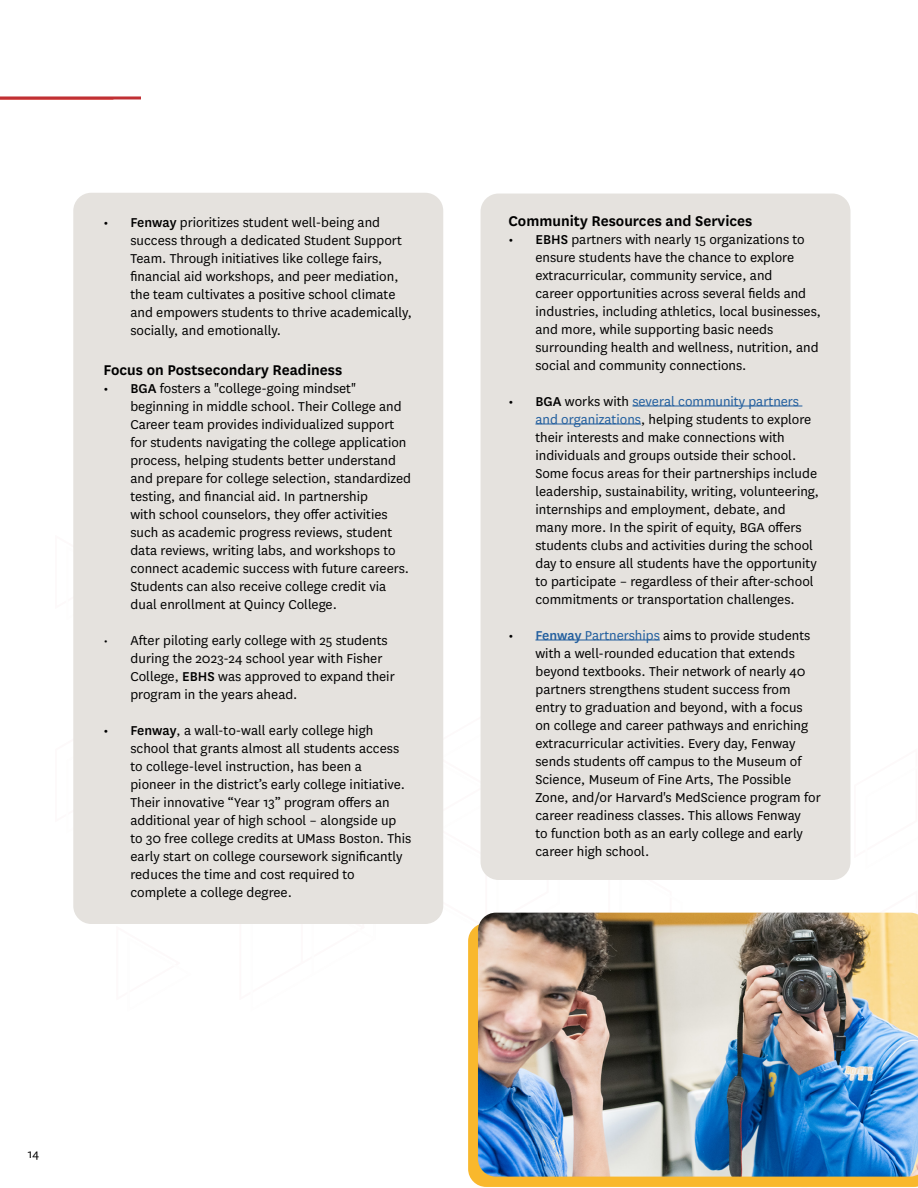
<style>
.page{position:relative;width:918px;height:1188px;background:#fff}
.page>*{position:absolute;margin:0;border:0;box-sizing:border-box;transform-origin:0 0}
.t1{font:600 16.5px "National";color:#000}
.t2{font:15px/18px "National";color:#000}
.t3{font:13.5px "National";color:#000}
.s1{font-weight:500}
.s2{color:#215e9e}
.s3{font-weight:500;color:#215e9e}
</style>
<div class="page">
<div style="left:73px;top:193px;width:370px;height:731px;background:#e5e2de;border-radius:18px"></div>
<svg style="left:468px;top:925px;width:450px;height:262px;background:#f8b932"></svg>
<img style="left:478px;top:913px;width:440px;height:264px">
<div style="left:481px;top:194px;width:370px;height:686px;background:#e5e2de;border-radius:18px"></div>
<hr style="left:632px;top:406px;width:170px;height:1px;background:#215e9e">
<hr style="left:535px;top:424px;width:106px;height:1px;background:#215e9e">
<hr style="left:535px;top:640px;width:125px;height:1px;background:#215e9e">
<hr style="left:0;top:99px;width:113px;height:1px;background:#ef4434">
<hr style="left:0;top:96px;width:141px;height:3px;background:#c03034">
<p class="t2" style="left:130px;top:213px;width:283px;text-indent:-27px"><span class="s1">• Fenway</span> prioritizes student well-being and success through a dedicated Student Support Team. Through initiatives like college fairs, financial aid workshops, and peer mediation, the team cultivates a positive school climate and empowers students to thrive academically, socially, and emotionally.</p>
<p class="t1" style="left:103px;top:358px;width:240px">Focus on Postsecondary Readiness</p>
<p class="t2" style="left:130px;top:379px;width:282px;text-indent:-27px"><span class="s1">• BGA</span> fosters a "college-going mindset" beginning in middle school. Their College and Career team provides individualized support for students navigating the college application process, helping students better understand and prepare for college selection, standardized testing, and financial aid. In partnership<br>with school counselors, they offer activities such as academic progress reviews, student data reviews, writing labs, and workshops to connect academic success with future careers.<br>Students can also receive college credit via dual enrollment at Quincy College.</p>
<p class="t2" style="left:130px;top:631px;width:266px;text-indent:-27px">• After piloting early college with 25 students during the 2023-24 school year with Fisher College, <span class="s1">EBHS</span> was approved to expand their program in the years ahead.</p>
<p class="t2" style="left:130px;top:721px;width:282px;text-indent:-27px"><span class="s1">• Fenway</span>, a wall-to-wall early college high school that grants almost all students access to college-level instruction, has been a<br>pioneer in the district’s early college initiative.<br>Their innovative “Year 13” program offers an additional year of high school – alongside up to 30 free college credits at UMass Boston. This early start on college coursework significantly reduces the time and cost required to complete a college degree.</p>
<p class="t1" style="left:508px;top:209px;width:245px">Community Resources and Services</p>
<p class="t2" style="left:535px;top:229px;width:287px;text-indent:-27px"><span class="s1">• EBHS</span> partners with nearly 15 organizations to ensure students have the chance to explore extracurricular, community service, and<br>career opportunities across several fields and industries, including athletics, local businesses, and more, while supporting basic needs surrounding health and wellness, nutrition, and social and community connections.</p>
<p class="t2" style="left:535px;top:391px;width:285px;text-indent:-27px"><span class="s1">• BGA</span> works with <span class="s2">several community partners and organizations</span>, helping students to explore their interests and make connections with individuals and groups outside their school.<br>Some focus areas for their partnerships include leadership, sustainability, writing, volunteering, internships and employment, debate, and many more. In the spirit of equity, BGA offers students clubs and activities during the school day to ensure all students have the opportunity to participate – regardless of their after-school commitments or transportation challenges.</p>
<p class="t2" style="left:535px;top:625px;width:287px;text-indent:-27px"><span class="s1">•</span> <span class="s3">Fenway</span> <span class="s2">Partnerships</span> aims to provide students with a well-rounded education that extends beyond textbooks. Their network of nearly 40 partners strengthens student success from entry to graduation and beyond, with a focus on college and career pathways and enriching extracurricular activities. Every day, Fenway sends students off campus to the Museum of Science, Museum of Fine Arts, The Possible Zone, and/or Harvard's MedScience program for career readiness classes. This allows Fenway<br>to function both as an early college and early career high school.</p>
<p class="t3" style="left:28px;top:1145px;width:13px">14</p>
</div>
